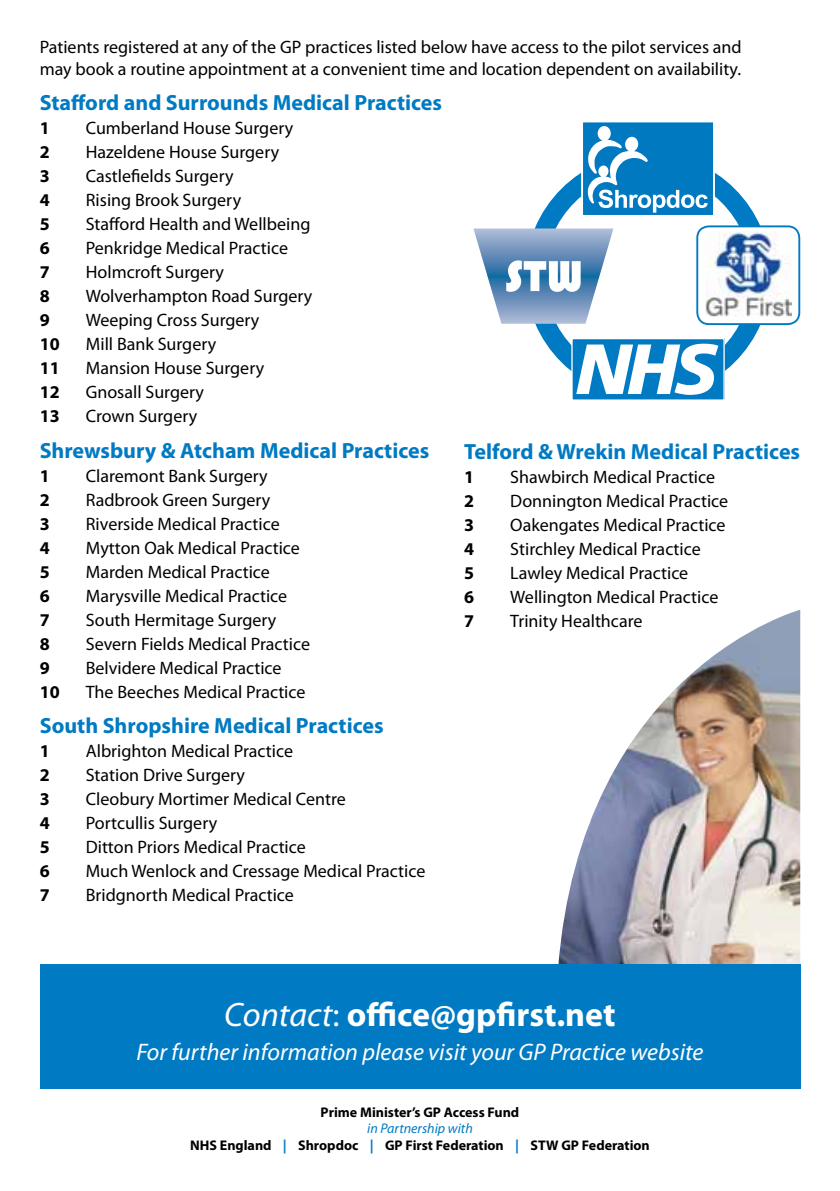
<style>
.page{position:relative;width:840px;height:1191px;background:#fff}
.page>*{position:absolute;margin:0;border:0;box-sizing:border-box;transform-origin:0 0}
.t1{font:700 34px "Myriad Pro";color:#fff}
.t2{font:italic 24px "Myriad Pro";color:#fff}
.t3{font:700 22px "Myriad Pro";color:#007ac2}
.t4{font:18px/21.6px "Myriad Pro";color:#000}
.t5{font:700 18px "Myriad Pro";color:#000}
.t6{font:700 14px/16.8px "Myriad Pro";color:#000;text-align:center}
.s1{font-weight:400;font-style:italic}
.s2{font-weight:400}
.s3{font-weight:400;font-style:italic;color:#007ac2}
.s4{color:#007ac2}
</style>
<div class="page">
<img style="left:558px;top:610px;width:241px;height:354px">
<div style="left:581px;top:121px;width:132px;height:95px;background:#0079c1"></div>
<svg style="left:587px;top:126px;width:120px;height:87px"></svg>
<div style="left:580px;top:120px;width:134px;height:97px;border:2px solid #fff"></div>
<div style="left:571px;top:338px;width:152px;height:62px;background:#007ac2"></div>
<svg style="left:576px;top:344px;width:142px;height:51px"></svg>
<div style="left:571px;top:338px;width:153px;height:63px;border:1px solid #fff"></div>
<svg style="left:473px;top:228px;width:140px;height:96px"></svg>
<img style="left:705px;top:232px;width:86px;height:85px">
<div style="left:696px;top:225px;width:103px;height:100px;border:2px solid #007ac2;border-radius:12px"></div>
<div style="left:40px;top:964px;width:759px;height:125px;background:#007ac2"></div>
<p class="t4" style="left:40px;top:36px;width:703px">Patients registered at any of the GP practices listed below have access to the pilot services and may book a routine appointment at a convenient time and location dependent on availability.</p>
<p class="t3" style="left:40px;top:88px;width:403px">Stafford and Surrounds Medical Practices</p>
<p class="t5" style="left:40px;top:116px;width:11px">1</p>
<p class="t4" style="left:86px;top:117px;width:209px">Cumberland House Surgery</p>
<p class="t5" style="left:40px;top:140px;width:11px">2</p>
<p class="t4" style="left:86px;top:141px;width:195px">Hazeldene House Surgery</p>
<p class="t5" style="left:40px;top:164px;width:11px">3</p>
<p class="t4" style="left:86px;top:165px;width:149px">Castlefields Surgery</p>
<p class="t5" style="left:40px;top:188px;width:11px">4</p>
<p class="t4" style="left:86px;top:189px;width:157px">Rising Brook Surgery</p>
<p class="t5" style="left:40px;top:212px;width:11px">5</p>
<p class="t4" style="left:86px;top:213px;width:226px">Stafford Health and Wellbeing</p>
<p class="t5" style="left:40px;top:236px;width:11px">6</p>
<p class="t4" style="left:86px;top:237px;width:204px">Penkridge Medical Practice</p>
<p class="t5" style="left:40px;top:260px;width:11px">7</p>
<p class="t4" style="left:86px;top:261px;width:140px">Holmcroft Surgery</p>
<p class="t5" style="left:40px;top:284px;width:11px">8</p>
<p class="t4" style="left:86px;top:285px;width:228px">Wolverhampton Road Surgery</p>
<p class="t5" style="left:40px;top:308px;width:11px">9</p>
<p class="t4" style="left:86px;top:309px;width:175px">Weeping Cross Surgery</p>
<p class="t5" style="left:40px;top:332px;width:21px">10</p>
<p class="t4" style="left:86px;top:333px;width:132px">Mill Bank Surgery</p>
<p class="t5" style="left:40px;top:356px;width:21px">11</p>
<p class="t4" style="left:86px;top:357px;width:180px">Mansion House Surgery</p>
<p class="t5" style="left:40px;top:380px;width:21px">12</p>
<p class="t4" style="left:86px;top:381px;width:120px">Gnosall Surgery</p>
<p class="t5" style="left:40px;top:404px;width:21px">13</p>
<p class="t4" style="left:86px;top:405px;width:113px">Crown Surgery</p>
<p class="t3" style="left:40px;top:436px;width:391px">Shrewsbury &amp; Atcham Medical Practices</p>
<p class="t5" style="left:40px;top:464px;width:11px">1</p>
<p class="t4" style="left:86px;top:464px;width:183px">Claremont Bank Surgery</p>
<p class="t5" style="left:40px;top:488px;width:11px">2</p>
<p class="t4" style="left:86px;top:488px;width:186px">Radbrook Green Surgery</p>
<p class="t5" style="left:40px;top:512px;width:11px">3</p>
<p class="t4" style="left:86px;top:512px;width:195px">Riverside Medical Practice</p>
<p class="t5" style="left:40px;top:536px;width:11px">4</p>
<p class="t4" style="left:86px;top:536px;width:215px">Mytton Oak Medical Practice</p>
<p class="t5" style="left:40px;top:560px;width:11px">5</p>
<p class="t4" style="left:86px;top:560px;width:185px">Marden Medical Practice</p>
<p class="t5" style="left:40px;top:584px;width:11px">6</p>
<p class="t4" style="left:86px;top:584px;width:203px">Marysville Medical Practice</p>
<p class="t5" style="left:40px;top:608px;width:11px">7</p>
<p class="t4" style="left:86px;top:608px;width:192px">South Hermitage Surgery</p>
<p class="t5" style="left:40px;top:632px;width:11px">8</p>
<p class="t4" style="left:86px;top:632px;width:226px">Severn Fields Medical Practice</p>
<p class="t5" style="left:40px;top:656px;width:11px">9</p>
<p class="t4" style="left:86px;top:656px;width:197px">Belvidere Medical Practice</p>
<p class="t5" style="left:40px;top:680px;width:21px">10</p>
<p class="t4" style="left:86px;top:680px;width:221px">The Beeches Medical Practice</p>
<p class="t3" style="left:40px;top:711px;width:345px">South Shropshire Medical Practices</p>
<p class="t5" style="left:40px;top:739px;width:11px">1</p>
<p class="t4" style="left:86px;top:740px;width:209px">Albrighton Medical Practice</p>
<p class="t5" style="left:40px;top:763px;width:11px">2</p>
<p class="t4" style="left:86px;top:764px;width:161px">Station Drive Surgery</p>
<p class="t5" style="left:40px;top:787px;width:11px">3</p>
<p class="t4" style="left:86px;top:788px;width:261px">Cleobury Mortimer Medical Centre</p>
<p class="t5" style="left:40px;top:811px;width:11px">4</p>
<p class="t4" style="left:86px;top:812px;width:133px">Portcullis Surgery</p>
<p class="t5" style="left:40px;top:835px;width:11px">5</p>
<p class="t4" style="left:86px;top:836px;width:221px">Ditton Priors Medical Practice</p>
<p class="t5" style="left:40px;top:859px;width:11px">6</p>
<p class="t4" style="left:86px;top:860px;width:341px">Much Wenlock and Cressage Medical Practice</p>
<p class="t5" style="left:40px;top:883px;width:11px">7</p>
<p class="t4" style="left:86px;top:884px;width:209px">Bridgnorth Medical Practice</p>
<p class="t3" style="left:464px;top:438px;width:337px">Telford &amp; Wrekin Medical Practices</p>
<p class="t5" style="left:464px;top:465px;width:11px">1</p>
<p class="t4" style="left:510px;top:466px;width:206px">Shawbirch Medical Practice</p>
<p class="t5" style="left:464px;top:489px;width:11px">2</p>
<p class="t4" style="left:510px;top:490px;width:219px">Donnington Medical Practice</p>
<p class="t5" style="left:464px;top:513px;width:11px">3</p>
<p class="t4" style="left:510px;top:514px;width:216px">Oakengates Medical Practice</p>
<p class="t5" style="left:464px;top:537px;width:11px">4</p>
<p class="t4" style="left:510px;top:538px;width:192px">Stirchley Medical Practice</p>
<p class="t5" style="left:464px;top:561px;width:11px">5</p>
<p class="t4" style="left:510px;top:562px;width:179px">Lawley Medical Practice</p>
<p class="t5" style="left:464px;top:585px;width:11px">6</p>
<p class="t4" style="left:510px;top:586px;width:209px">Wellington Medical Practice</p>
<p class="t5" style="left:464px;top:609px;width:11px">7</p>
<p class="t4" style="left:510px;top:610px;width:134px">Trinity Healthcare</p>
<h1 class="t1" style="left:224px;top:992px;width:392px"><span class="s1">Contact</span><span class="s2">:</span> office@gpfirst.net</h1>
<h2 class="t2" style="left:136px;top:1037px;width:568px">For further information please visit your GP Practice website</h2>
<p class="t6" style="left:320px;top:1103px;width:200px">Prime Minister’s GP Access Fund</p>
<p class="t6" style="left:190px;top:1119px;width:461px"><span class="s3">in Partnership with<br></span>NHS England <span class="s4">|</span> Shropdoc <span class="s4">|</span> GP First Federation <span class="s4">|</span> STW GP Federation</p>
</div>
